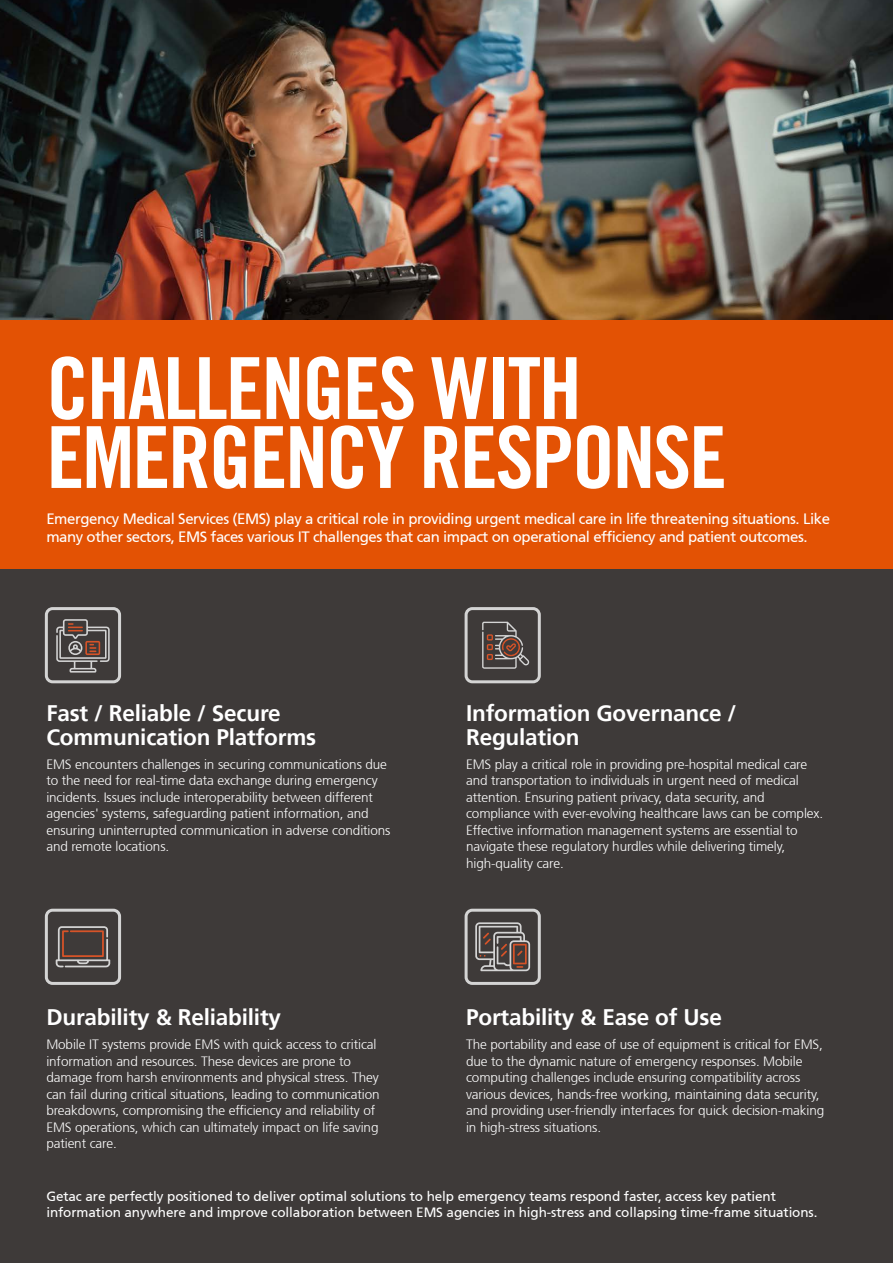
<style>
.page{position:relative;width:893px;height:1263px;background:#fff}
.page>*{position:absolute;margin:0;border:0;box-sizing:border-box;transform-origin:0 0}
.t1{font:700 condensed 85.5px/69px "Trade Gothic No.20";letter-spacing:-.025em;color:#fff}
.t2{font:700 22.5px/24px "Frutiger 65";letter-spacing:-.01em;color:#fff}
.t3{font:15px/18px "Frutiger 55 Roman";letter-spacing:-.03em;color:#fff}
.t4{font:300 13.5px/16.5px "Frutiger 45";letter-spacing:-.01em;color:#fff}
.t5{font:13.5px/16.5px "Frutiger 55 Roman";letter-spacing:-.01em;color:#fff}
</style>
<div class="page">
<img style="left:0;top:0;width:893px;height:320px">
<div style="left:0;top:330px;width:893px;height:933px;background:#3e3a39"></div>
<div style="left:0;top:320px;width:893px;height:249px;background:#e35204"></div>
<svg style="left:56px;top:619px;width:54px;height:54px"></svg>
<div style="left:45px;top:607px;width:76px;height:76px;border:3px solid #d4d4d4;border-radius:6px"></div>
<svg style="left:482px;top:622px;width:47px;height:47px"></svg>
<div style="left:465px;top:607px;width:76px;height:76px;border:3px solid #d4d4d4;border-radius:6px"></div>
<svg style="left:56px;top:926px;width:54px;height:41px"></svg>
<div style="left:45px;top:909px;width:76px;height:76px;border:3px solid #d4d4d4;border-radius:6px"></div>
<svg style="left:475px;top:922px;width:55px;height:49px"></svg>
<div style="left:465px;top:909px;width:76px;height:76px;border:3px solid #d4d4d4;border-radius:6px"></div>
<h1 class="t1" style="left:46px;top:353px;width:682px">CHALLENGES WITH<br>EMERGENCY RESPONSE</h1>
<p class="t3" style="left:46px;top:510px;width:785px">Emergency Medical Services (EMS) play a critical role in providing urgent medical care in life threatening situations. Like many other sectors, EMS faces various IT challenges that can impact on operational efficiency and patient outcomes.</p>
<h2 class="t2" style="left:46px;top:701px;width:271px">Fast / Reliable / Secure<br>Communication Platforms</h2>
<p class="t4" style="left:46px;top:756px;width:346px">EMS encounters challenges in securing communications due to the need for real-time data exchange during emergency incidents. Issues include interoperability between different agencies' systems, safeguarding patient information, and ensuring uninterrupted communication in adverse conditions and remote locations.</p>
<h2 class="t2" style="left:46px;top:1005px;width:236px">Durability &amp; Reliability</h2>
<p class="t4" style="left:46px;top:1036px;width:335px">Mobile IT systems provide EMS with quick access to critical information and resources. These devices are prone to damage from harsh environments and physical stress. They can fail during critical situations, leading to communication breakdowns, compromising the efficiency and reliability of EMS operations, which can ultimately impact on life saving patient care.</p>
<h2 class="t2" style="left:466px;top:701px;width:272px">Information Governance /<br>Regulation</h2>
<p class="t4" style="left:466px;top:756px;width:359px">EMS play a critical role in providing pre-hospital medical care and transportation to individuals in urgent need of medical attention. Ensuring patient privacy, data security, and compliance with ever-evolving healthcare laws can be complex.<br>Effective information management systems are essential to navigate these regulatory hurdles while delivering timely, high-quality care.</p>
<h2 class="t2" style="left:466px;top:1005px;width:257px">Portability &amp; Ease of Use</h2>
<p class="t4" style="left:466px;top:1036px;width:360px">The portability and ease of use of equipment is critical for EMS, due to the dynamic nature of emergency responses. Mobile computing challenges include ensuring compatibility across various devices, hands-free working, maintaining data security, and providing user-friendly interfaces for quick decision-making in high-stress situations.</p>
<p class="t5" style="left:46px;top:1188px;width:773px">Getac are perfectly positioned to deliver optimal solutions to help emergency teams respond faster, access key patient information anywhere and improve collaboration between EMS agencies in high-stress and collapsing time-frame situations.</p>
</div>
